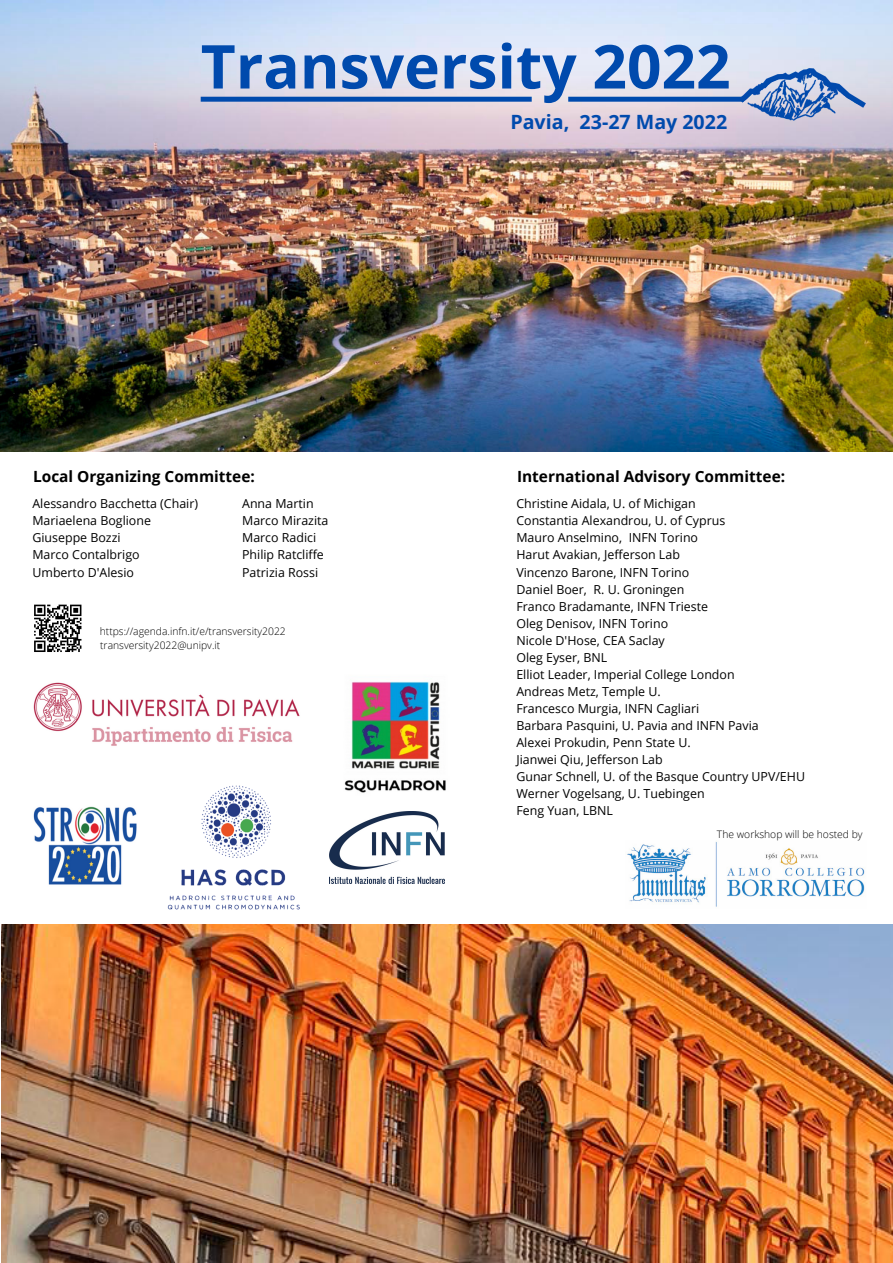
<style>
.page{position:relative;width:893px;height:1263px;background:#fff}
.page>*{position:absolute;margin:0;border:0;box-sizing:border-box;transform-origin:0 0}
.t1{font:700 60.53px "Open Sans";color:#004aad}
.t2{font:700 19.65px "Open Sans";color:#004aad}
.t3{font:700 15.45px "Open Sans";color:#000}
.t4{font:12.38px "Open Sans";color:#000}
.t5{font:300 10.35px "Open Sans";color:#000}
</style>
<div class="page">
<img style="left:0;top:0;width:893px;height:452px">
<img style="left:1px;top:924px;width:892px;height:339px">
<img style="left:627px;top:842px;width:238px;height:65px">
<img style="left:330px;top:812px;width:115px;height:72px">
<img style="left:33px;top:682px;width:267px;height:64px">
<img style="left:344px;top:681px;width:102px;height:112px">
<img style="left:167px;top:785px;width:133px;height:125px">
<img style="left:33px;top:806px;width:104px;height:79px">
<svg style="left:34px;top:604px;width:48px;height:45px"></svg>
<svg style="left:34px;top:605px;width:47px;height:47px"></svg>
<div style="left:568px;top:97px;width:176px;height:5px;background:#004aad"></div>
<div style="left:201px;top:97px;width:331px;height:5px;background:#004aad"></div>
<img style="left:727px;top:65px;width:154px;height:61px">
<img style="left:739px;top:68px;width:126px;height:39px">
<p class="t1" style="left:201px;top:24px;width:531px">Transversity 2022</p>
<p class="t3" style="left:33px;top:465px;width:223px">Local Organizing Committee:</p>
<p class="t4" style="left:32px;top:495px;width:167px">Alessandro Bacchetta (Chair)</p>
<p class="t4" style="left:32px;top:512px;width:120px">Mariaelena Boglione</p>
<p class="t4" style="left:32px;top:529px;width:90px">Giuseppe Bozzi</p>
<p class="t4" style="left:32px;top:546px;width:109px">Marco Contalbrigo</p>
<p class="t4" style="left:32px;top:563px;width:103px">Umberto D'Alesio</p>
<p class="t4" style="left:242px;top:495px;width:73px">Anna Martin</p>
<p class="t4" style="left:242px;top:512px;width:88px">Marco Mirazita</p>
<p class="t4" style="left:242px;top:529px;width:76px">Marco Radici</p>
<p class="t4" style="left:242px;top:546px;width:83px">Philip Ratcliffe</p>
<p class="t4" style="left:242px;top:563px;width:78px">Patrizia Rossi</p>
<p class="t5" style="left:100px;top:624px;width:188px">https://agenda.infn.it/e/transversity2022</p>
<p class="t5" style="left:100px;top:638px;width:122px">transversity2022@unipv.it</p>
<p class="t2" style="left:510px;top:108px;width:218px">Pavia, 23-27 May 2022</p>
<p class="t3" style="left:517px;top:465px;width:270px">International Advisory Committee:</p>
<p class="t4" style="left:516px;top:495px;width:181px">Christine Aidala, U. of Michigan</p>
<p class="t4" style="left:516px;top:512px;width:210px">Constantia Alexandrou, U. of Cyprus</p>
<p class="t4" style="left:516px;top:529px;width:183px">Mauro Anselmino, INFN Torino</p>
<p class="t4" style="left:516px;top:546px;width:165px">Harut Avakian, Jefferson Lab</p>
<p class="t4" style="left:516px;top:563px;width:174px">Vincenzo Barone, INFN Torino</p>
<p class="t4" style="left:516px;top:580px;width:170px">Daniel Boer, R. U. Groningen</p>
<p class="t4" style="left:516px;top:597px;width:193px">Franco Bradamante, INFN Trieste</p>
<p class="t4" style="left:516px;top:614px;width:153px">Oleg Denisov, INFN Torino</p>
<p class="t4" style="left:516px;top:631px;width:150px">Nicole D'Hose, CEA Saclay</p>
<p class="t4" style="left:516px;top:649px;width:92px">Oleg Eyser, BNL</p>
<p class="t4" style="left:516px;top:666px;width:220px">Elliot Leader, Imperial College London</p>
<p class="t4" style="left:516px;top:683px;width:146px">Andreas Metz, Temple U.</p>
<p class="t4" style="left:516px;top:700px;width:184px">Francesco Murgia, INFN Cagliari</p>
<p class="t4" style="left:516px;top:717px;width:244px">Barbara Pasquini, U. Pavia and INFN Pavia</p>
<p class="t4" style="left:516px;top:734px;width:176px">Alexei Prokudin, Penn State U.</p>
<p class="t4" style="left:516px;top:751px;width:148px">Jianwei Qiu, Jefferson Lab</p>
<p class="t4" style="left:516px;top:768px;width:290px">Gunar Schnell, U. of the Basque Country UPV/EHU</p>
<p class="t4" style="left:516px;top:785px;width:190px">Werner Vogelsang, U. Tuebingen</p>
<p class="t4" style="left:516px;top:802px;width:98px">Feng Yuan, LBNL</p>
<p class="t5" style="left:717px;top:827px;width:147px">The workshop will be hosted by</p>
</div>
